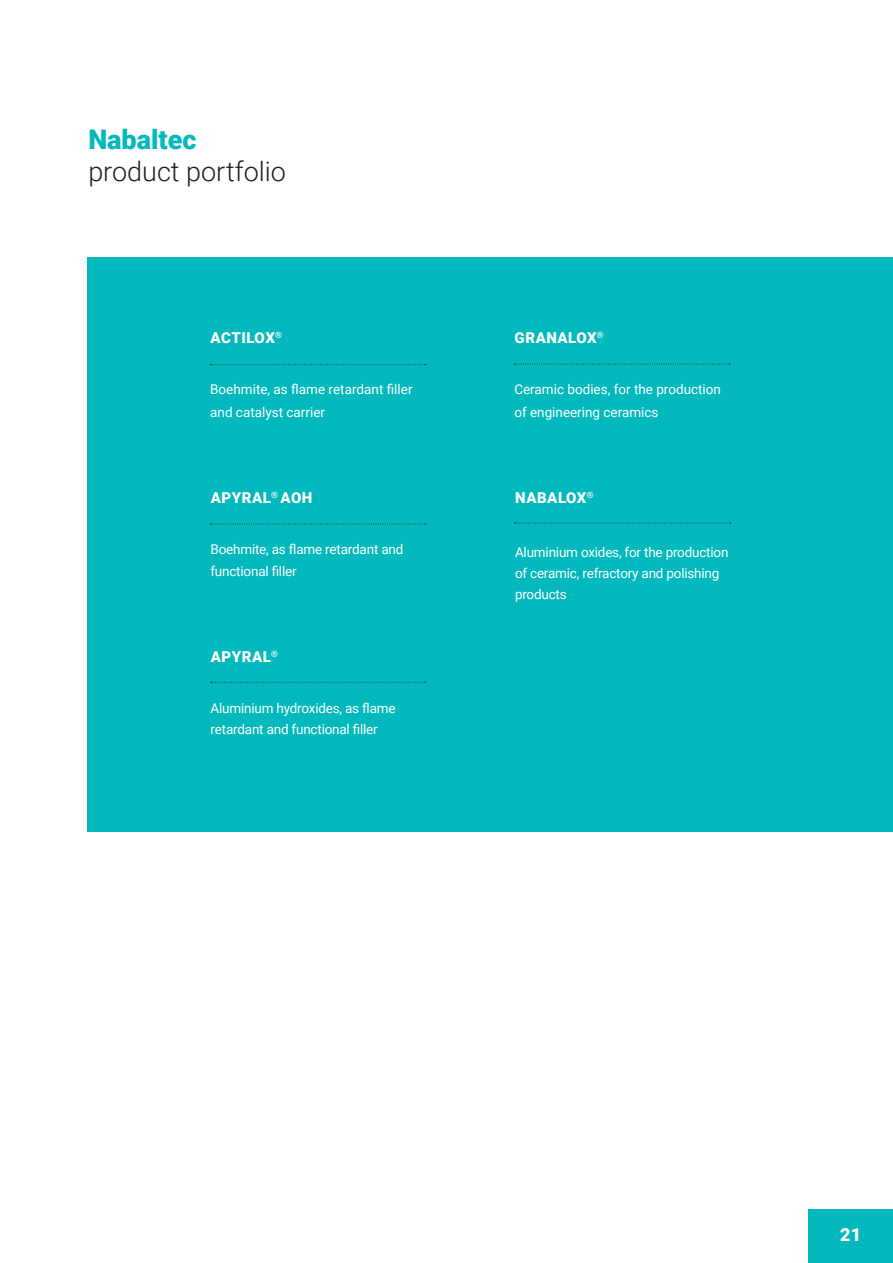
<style>
.page{position:relative;width:893px;height:1263px;background:#fff}
.page>*{position:absolute;margin:0;border:0;box-sizing:border-box;transform-origin:0 0}
.t1{font:300 27px "Roboto";color:#231f20}
.t2{font:900 27px "Roboto";color:#03b9bd}
.t3{font:900 18px "Roboto";color:#fff}
.t4{font:900 15px "Roboto";letter-spacing:.035em;color:#fff}
.t5{font:13.5px/21px "Roboto";letter-spacing:-.015em;color:#fff}
</style>
<div class="page">
<div style="left:87px;top:258px;width:806px;height:574px;background:#03b9bd"></div>
<div style="left:808px;top:1209px;width:85px;height:54px;background:#03b9bd"></div>
<svg style="left:211px;top:682px;width:215px;height:1px"></svg>
<svg style="left:210px;top:524px;width:216px;height:1px"></svg>
<svg style="left:515px;top:523px;width:216px;height:1px"></svg>
<svg style="left:514px;top:364px;width:216px;height:1px"></svg>
<svg style="left:210px;top:364px;width:216px;height:1px"></svg>
<h1 class="t2" style="left:88px;top:128px;width:110px">Nabaltec</h1>
<h1 class="t1" style="left:88px;top:161px;width:199px">product portfolio</h1>
<p class="t4" style="left:210px;top:332px;width:73px">ACTILOX<sup>®</sup></p>
<p class="t5" style="left:210px;top:378px;width:204px;line-height:22.5px">Boehmite, as flame retardant filler and catalyst carrier</p>
<p class="t4" style="left:211px;top:491px;width:103px">APYRAL<sup>®</sup> AOH</p>
<p class="t5" style="left:210px;top:537px;width:194px;line-height:22.5px">Boehmite, as flame retardant and functional filler</p>
<p class="t4" style="left:211px;top:650px;width:69px">APYRAL<sup>®</sup></p>
<p class="t5" style="left:210px;top:697px;width:187px">Aluminium hydroxides, as flame retardant and functional filler</p>
<p class="t4" style="left:515px;top:332px;width:91px">GRANALOX<sup>®</sup></p>
<p class="t5" style="left:514px;top:378px;width:208px;line-height:22.5px">Ceramic bodies, for the production of engineering ceramics</p>
<p class="t4" style="left:515px;top:491px;width:80px">NABALOX<sup>®</sup></p>
<p class="t5" style="left:515px;top:541px;width:215px">Aluminium oxides, for the production of ceramic, refractory and polishing products</p>
<h2 class="t3" style="left:840px;top:1227px;width:22px">21</h2>
</div>
